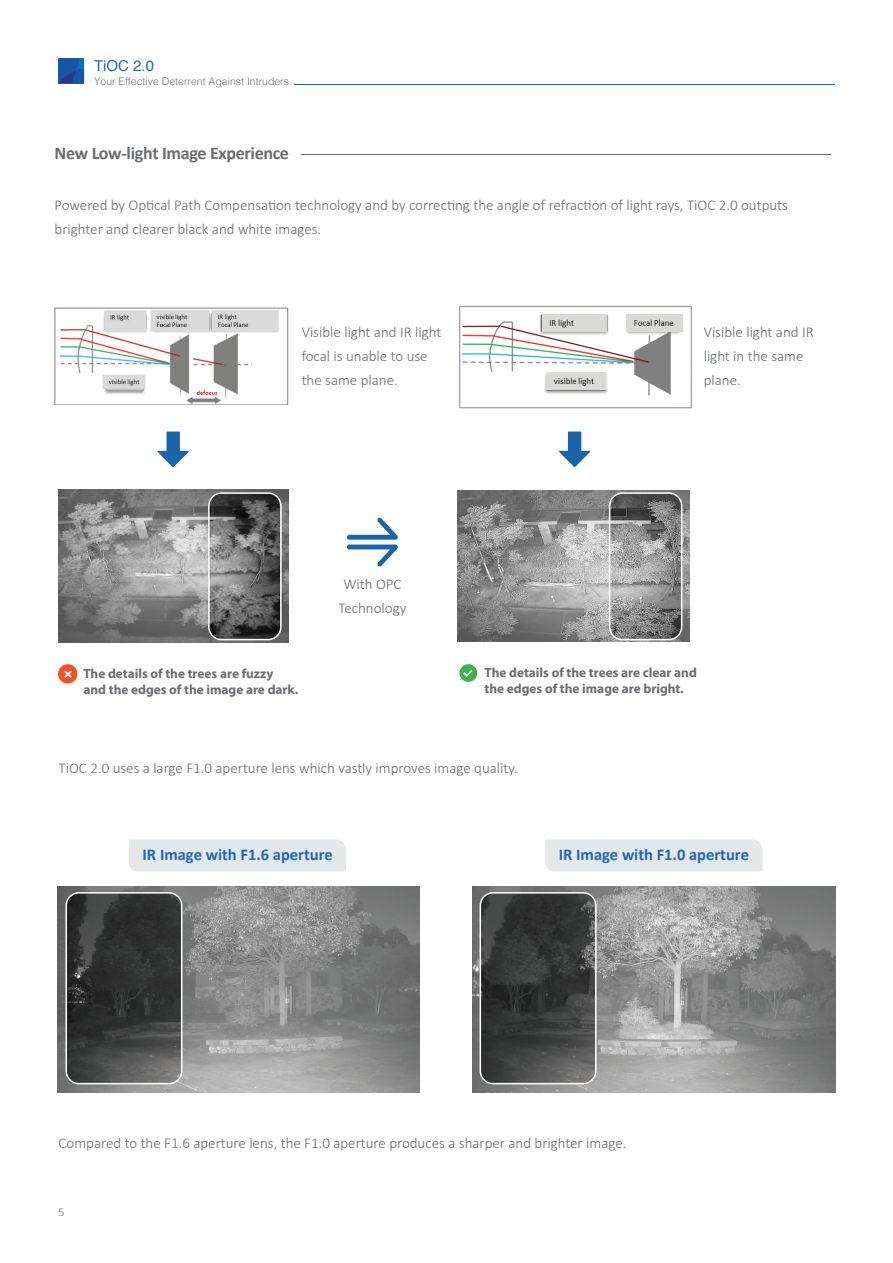
<style>
.page{position:relative;width:893px;height:1263px;background:#fff}
.page>*{position:absolute;margin:0;border:0;box-sizing:border-box;transform-origin:0 0}
.t1{font:700 18px "Calibri";letter-spacing:-.02em;color:#6c6d70}
.t2{font:700 16.5px "Calibri";color:#1d69b4}
.t3{font:300 15px/24px "Calibri";color:#67696b}
.t4{font:15px "Helvetica";color:#1d69b4}
.t5{font:700 13.2px/15.9px "Myriad Pro";color:#6c6d70}
.t6{font:300 12px "Calibri";color:#67696b}
.t7{font:300 10.5px "Helvetica";color:#737276}
</style>
<div class="page">
<img style="left:57px;top:886px;width:363px;height:206px">
<div style="left:129px;top:839px;width:217px;height:32px;background:#e6e7e9"></div>
<div style="left:545px;top:839px;width:217px;height:32px;background:#e6e7e9"></div>
<img style="left:472px;top:887px;width:364px;height:205px">
<svg style="left:66px;top:893px;width:116px;height:190px;background:#3a3a3a"></svg>
<div style="left:66px;top:892px;width:116px;height:192px;border:2px solid #fff;border-radius:13px"></div>
<svg style="left:480px;top:893px;width:116px;height:190px;background:#3c3d3d"></svg>
<div style="left:480px;top:892px;width:116px;height:192px;border:2px solid #fff;border-radius:13px"></div>
<svg style="left:59px;top:58px;width:25px;height:26px"></svg>
<hr style="left:294px;top:84px;width:541px;height:1px;background:#1a65a8">
<hr style="left:301px;top:154px;width:530px;height:1px;background:#646a6c">
<svg style="left:158px;top:431px;width:31px;height:36px"></svg>
<svg style="left:559px;top:431px;width:31px;height:36px"></svg>
<img style="left:55px;top:307px;width:234px;height:98px">
<img style="left:459px;top:305px;width:233px;height:104px">
<img style="left:58px;top:489px;width:230px;height:153px">
<svg style="left:209px;top:493px;width:72px;height:147px;background:#616161"></svg>
<div style="left:208px;top:492px;width:74px;height:148px;border:2px solid #fff;border-radius:13px"></div>
<img style="left:458px;top:490px;width:232px;height:152px">
<svg style="left:459px;top:664px;width:18px;height:18px"></svg>
<svg style="left:347px;top:517px;width:51px;height:50px"></svg>
<svg style="left:58px;top:664px;width:19px;height:19px"></svg>
<svg style="left:610px;top:493px;width:72px;height:147px;background:#888"></svg>
<div style="left:609px;top:492px;width:73px;height:148px;border:2px solid #fff;border-radius:13px"></div>
<p class="t4" style="left:94px;top:54px;width:62px">TiOC 2.0</p>
<p class="t7" style="left:94px;top:72px;width:196px">Your Effective Deterrent Against Intruders</p>
<p class="t1" style="left:55px;top:140px;width:236px">New Low-light Image Experience</p>
<p class="t3" style="left:55px;top:193px;width:735px">Powered by Optical Path Compensation technology and by correcting the angle of refraction of light rays, TiOC 2.0 outputs brighter and clearer black and white images.</p>
<p class="t3" style="left:302px;top:320px;width:141px">Visible light and IR light focal is unable to use the same plane.</p>
<p class="t3" style="left:704px;top:320px;width:111px">Visible light and IR light in the same plane.</p>
<p class="t5" style="left:83px;top:665px;width:216px">The details of the trees are fuzzy and the edges of the image are dark.</p>
<p class="t3" style="left:338px;top:571px;width:69px;text-align:center">With OPC<br>Technology</p>
<p class="t5" style="left:485px;top:664px;width:214px">The details of the trees are clear and the edges of the image are bright.</p>
<p class="t3" style="left:59px;top:756px;width:461px">TiOC 2.0 uses a large F1.0 aperture lens which vastly improves image quality.</p>
<p class="t2" style="left:143px;top:843px;width:192px">IR Image with F1.6 aperture</p>
<p class="t2" style="left:559px;top:843px;width:192px">IR Image with F1.0 aperture</p>
<p class="t3" style="left:59px;top:1130px;width:569px">Compared to the F1.6 aperture lens, the F1.0 aperture produces a sharper and brighter image.</p>
<p class="t6" style="left:59px;top:1204px;width:8px">5</p>
</div>
